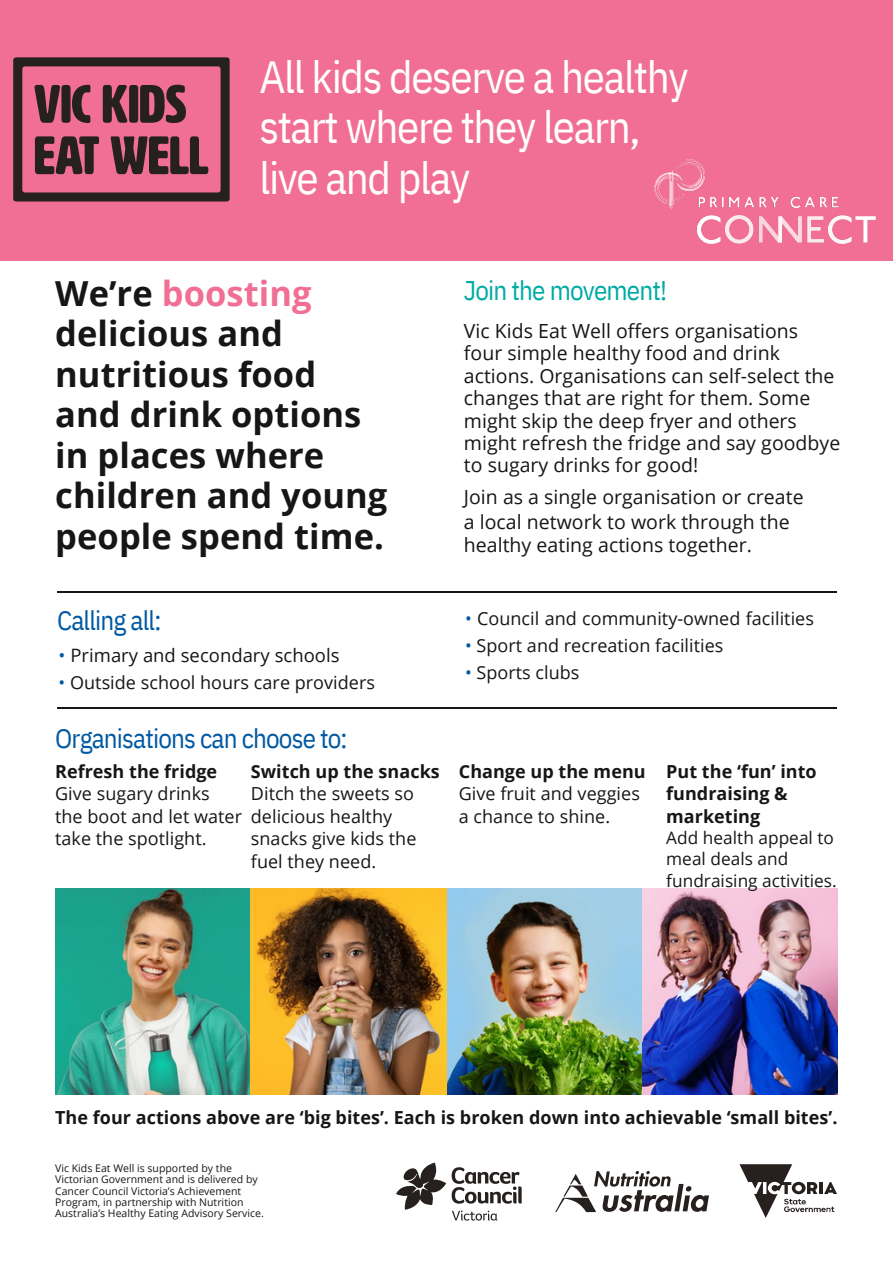
<style>
.page{position:relative;width:893px;height:1264px;background:#fff}
.page>*{position:absolute;margin:0;border:0;box-sizing:border-box;transform-origin:0 0}
.t1{font:45px/50.6px "IBM Plex Sans Cond";letter-spacing:-.03em;color:#fff}
.t2{font:700 34.5px/40.5px "Open Sans";color:#171615}
.t3{font:27px "IBM Plex Sans Cond";letter-spacing:-.03em;color:#0059a2}
.t4{font:27px "IBM Plex Sans Cond";letter-spacing:-.03em;color:#00aba5}
.t5{font:19.5px/22.5px "Open Sans";color:#171615}
.t6{font:18.45px "Open Sans";color:#171615}
.t7{font:18px/22.5px "Open Sans";color:#171615}
.t8{font:700 18px/22.5px "Open Sans";color:#171615}
.t9{font:17.25px/21.3px "Open Sans";color:#171615}
.t10{font:10.5px/11.2px "Open Sans";color:#171615}
.s1{color:#f16f94}
.s2{color:#0059a2}
</style>
<div class="page">
<svg style="left:396px;top:1162px;width:125px;height:58px"></svg>
<svg style="left:556px;top:1171px;width:153px;height:40px"></svg>
<div style="left:0;top:0;width:892px;height:260px;background:#f16f94"></div>
<svg style="left:13px;top:57px;width:217px;height:144px"></svg>
<svg style="left:739px;top:1164px;width:98px;height:53px"></svg>
<img style="left:250px;top:888px;width:587px;height:206px">
<img style="left:55px;top:888px;width:195px;height:206px">
<hr style="left:57px;top:591px;width:779px;height:1px;background:#171615">
<hr style="left:57px;top:707px;width:779px;height:2px;background:#171615">
<img style="left:654px;top:159px;width:222px;height:85px">
<h1 class="t1" style="left:259px;top:50px;width:431px">All kids deserve a healthy start where they learn, live and play</h1>
<h2 class="t2" style="left:55px;top:272px;width:333px">We’re <span class="s1">boosting </span>delicious and nutritious food and drink options in places where children and young people spend time.</h2>
<h3 class="t4" style="left:464px;top:272px;width:205px">Join the movement!</h3>
<p class="t5" style="left:464px;top:319px;width:378px">Vic Kids Eat Well offers organisations four simple healthy food and drink actions. Organisations can self-select the changes that are right for them. Some might skip the deep fryer and others might refresh the fridge and say goodbye to sugary drinks for good!</p>
<p class="t5" style="left:464px;top:484px;width:341px;line-height:24.2px">Join as a single organisation or create a local network to work through the healthy eating actions together.</p>
<h3 class="t3" style="left:57px;top:602px;width:106px">Calling all:</h3>
<p class="t6" style="left:59px;top:642px;width:282px"><span class="s2">•</span> Primary and secondary schools</p>
<p class="t7" style="left:59px;top:670px;width:318px"><span class="s2">•</span> Outside school hours care providers</p>
<h3 class="t3" style="left:55px;top:719px;width:294px">Organisations can choose to:</h3>
<p class="t8" style="left:55px;top:759px;width:163px">Refresh the fridge</p>
<p class="t7" style="left:55px;top:782px;width:188px">Give sugary drinks<br>the boot and let water take the spotlight.</p>
<p class="t8" style="left:251px;top:759px;width:190px">Switch up the snacks</p>
<p class="t7" style="left:251px;top:782px;width:167px">Ditch the sweets so delicious healthy snacks give kids the fuel they need.</p>
<p class="t7" style="left:465px;top:606px;width:350px"><span class="s2">•</span> Council and community-owned facilities</p>
<p class="t7" style="left:465px;top:633px;width:260px"><span class="s2">•</span> Sport and recreation facilities</p>
<p class="t7" style="left:465px;top:660px;width:116px"><span class="s2">•</span> Sports clubs</p>
<p class="t8" style="left:459px;top:759px;width:188px">Change up the menu</p>
<p class="t7" style="left:459px;top:782px;width:182px">Give fruit and veggies a chance to shine.</p>
<p class="t8" style="left:666px;top:759px;width:152px">Put the ‘fun’ into fundraising &amp; marketing</p>
<p class="t9" style="left:666px;top:826px;width:172px">Add health appeal to meal deals and fundraising activities.</p>
<p class="t8" style="left:55px;top:1105px;width:783px">The four actions above are ‘big bites’. Each is broken down into achievable ‘small bites’.</p>
<p class="t10" style="left:55px;top:1162px;width:210px">Vic Kids Eat Well is supported by the Victorian Government and is delivered by Cancer Council Victoria’s Achievement Program, in partnership with Nutrition Australia’s Healthy Eating Advisory Service.</p>
</div>
